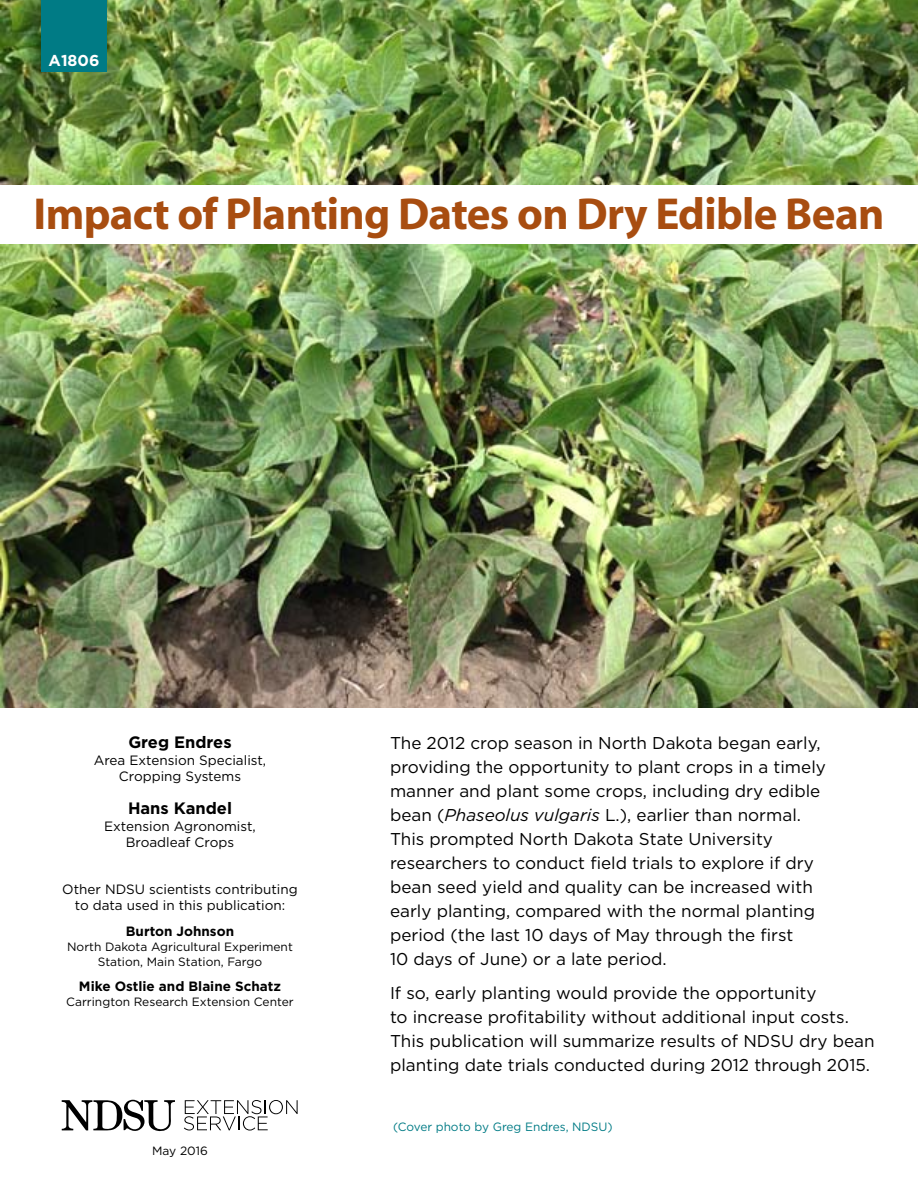
<style>
.page{position:relative;width:918px;height:1188px;background:#fff}
.page>*{position:absolute;margin:0;border:0;box-sizing:border-box;transform-origin:0 0}
.t1{font:45px "Myriad Headline";color:#a84d10}
.t2{font:17.1px/24px "Gotham";color:#000}
.t3{font:700 16.5px "Gotham";color:#000}
.t4{font:700 15.75px "Gotham";color:#fff}
.t5{font:13.5px/16.5px "Gotham";color:#000;text-align:center}
.t6{font:700 13.5px "Gotham";color:#000}
.t7{font:12px/15px "Gotham";color:#000;text-align:center}
.t8{font:12px "Gotham";color:#007b85}
.s1{font-style:italic}
</style>
<div class="page">
<img style="left:0;top:0;width:918px;height:707px">
<svg style="left:62px;top:1099px;width:113px;height:33px"></svg>
<svg style="left:184px;top:1100px;width:114px;height:31px"></svg>
<div style="left:0;top:186px;width:918px;height:58px;background:#fff"></div>
<div style="left:41px;top:0;width:66px;height:72px;background:#007b85"></div>
<p class="t4" style="left:49px;top:50px;width:52px">A1806</p>
<h1 class="t1" style="left:34px;top:190px;width:852px">Impact of Planting Dates on Dry Edible Bean</h1>
<p class="t3" style="left:128px;top:731px;width:105px">Greg Endres</p>
<p class="t5" style="left:94px;top:751px;width:174px">Area Extension Specialist,<br>Cropping Systems</p>
<p class="t3" style="left:128px;top:797px;width:105px">Hans Kandel</p>
<p class="t5" style="left:104px;top:817px;width:153px">Extension Agronomist,<br>Broadleaf Crops</p>
<p class="t5" style="left:62px;top:880px;width:237px">Other NDSU scientists contributing to data used in this publication:</p>
<p class="t6" style="left:126px;top:922px;width:110px">Burton Johnson</p>
<p class="t7" style="left:67px;top:939px;width:227px">North Dakota Agricultural Experiment<br>Station, Main Station, Fargo</p>
<p class="t6" style="left:79px;top:977px;width:204px">Mike Ostlie and Blaine Schatz</p>
<p class="t7" style="left:66px;top:994px;width:229px">Carrington Research Extension Center</p>
<p class="t7" style="left:152px;top:1143px;width:57px">May 2016</p>
<p class="t2" style="left:390px;top:730px;width:437px">The 2012 crop season in North Dakota began early, providing the opportunity to plant crops in a timely manner and plant some crops, including dry edible bean (<span class="s1">Phaseolus vulgaris</span> L.), earlier than normal.<br>This prompted North Dakota State University researchers to conduct field trials to explore if dry bean seed yield and quality can be increased with early planting, compared with the normal planting period (the last 10 days of May through the first<br>10 days of June) or a late period.</p>
<p class="t2" style="left:390px;top:981px;width:486px">If so, early planting would provide the opportunity<br>to increase profitability without additional input costs.<br>This publication will summarize results of NDSU dry bean planting date trials conducted during 2012 through 2015.</p>
<p class="t8" style="left:393px;top:1119px;width:221px">(Cover photo by Greg Endres, NDSU)</p>
</div>
